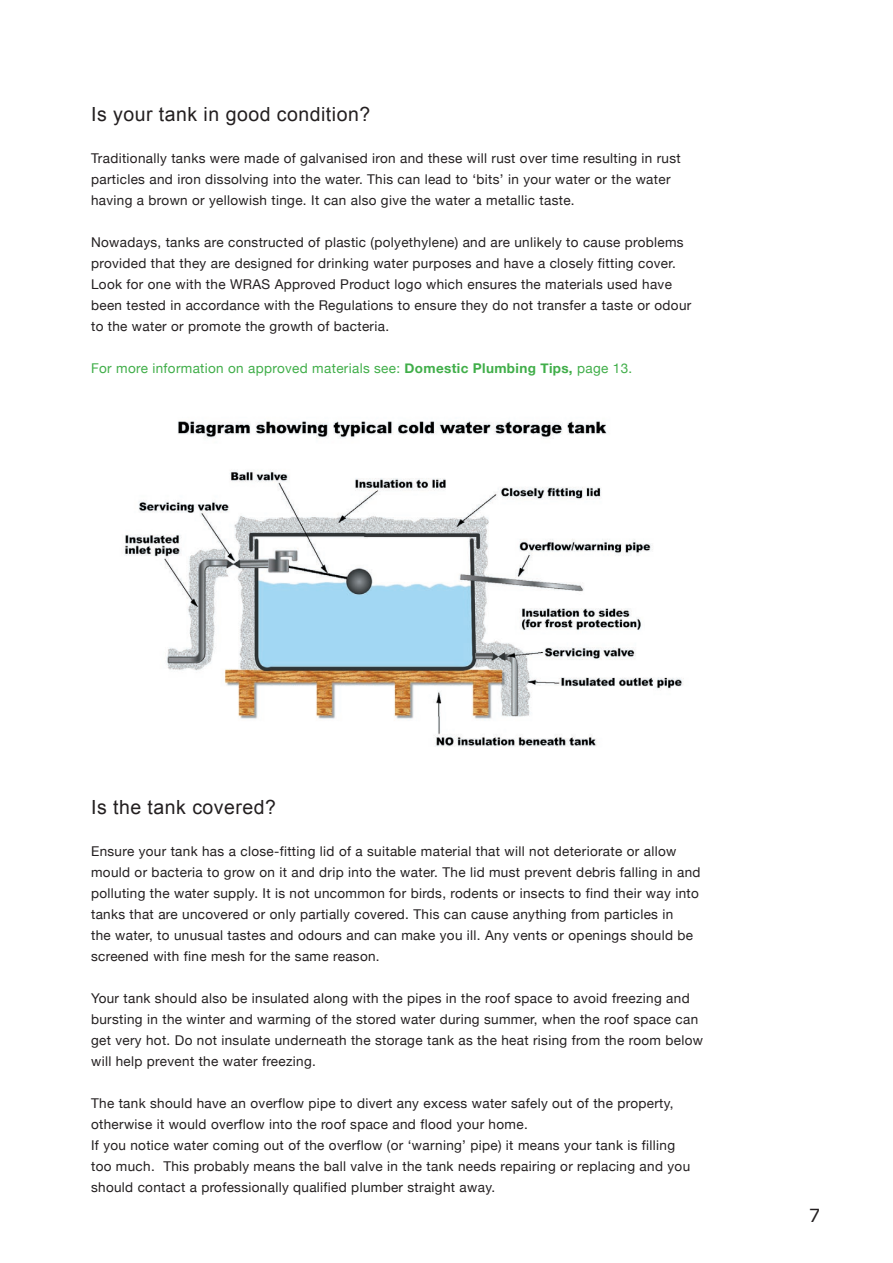
<style>
.page{position:relative;width:893px;height:1263px;background:#fff}
.page>*{position:absolute;margin:0;border:0;box-sizing:border-box;transform-origin:0 0}
.t1{font:19.5px "Arial";letter-spacing:.025em;color:#231f20}
.t2{font:18px "Verdana";color:#231f20}
.t3{font:13.5px/21px "Helvetica Neue";letter-spacing:.025em;color:#231f20}
.t4{font:13.5px "Helvetica Neue";letter-spacing:.025em;color:#40ae49}
.s1{font-weight:700}
</style>
<div class="page">
<img style="left:124px;top:421px;width:560px;height:326px">
<h1 class="t1" style="left:91px;top:103px;width:281px">Is your tank in good condition?</h1>
<p class="t3" style="left:91px;top:147px;width:591px">Traditionally tanks were made of galvanised iron and these will rust over time resulting in rust particles and iron dissolving into the water. This can lead to ‘bits’ in your water or the water having a brown or yellowish tinge. It can also give the water a metallic taste.</p>
<p class="t3" style="left:91px;top:231px;width:602px">Nowadays, tanks are constructed of plastic (polyethylene) and are unlikely to cause problems provided that they are designed for drinking water purposes and have a closely fitting cover.<br>Look for one with the WRAS Approved Product logo which ensures the materials used have been tested in accordance with the Regulations to ensure they do not transfer a taste or odour to the water or promote the growth of bacteria.</p>
<p class="t4" style="left:91px;top:360px;width:543px">For more information on approved materials see: <span class="s1">Domestic Plumbing Tips,</span> page 13.</p>
<h1 class="t1" style="left:91px;top:796px;width:186px">Is the tank covered?</h1>
<p class="t3" style="left:91px;top:840px;width:611px">Ensure your tank has a close-fitting lid of a suitable material that will not deteriorate or allow mould or bacteria to grow on it and drip into the water. The lid must prevent debris falling in and polluting the water supply. It is not uncommon for birds, rodents or insects to find their way into tanks that are uncovered or only partially covered. This can cause anything from particles in<br>the water, to unusual tastes and odours and can make you ill. Any vents or openings should be screened with fine mesh for the same reason.</p>
<p class="t3" style="left:91px;top:987px;width:613px">Your tank should also be insulated along with the pipes in the roof space to avoid freezing and bursting in the winter and warming of the stored water during summer, when the roof space can get very hot. Do not insulate underneath the storage tank as the heat rising from the room below will help prevent the water freezing.</p>
<p class="t3" style="left:91px;top:1092px;width:601px">The tank should have an overflow pipe to divert any excess water safely out of the property, otherwise it would overflow into the roof space and flood your home.<br>If you notice water coming out of the overflow (or ‘warning’ pipe) it means your tank is filling too much. This probably means the ball valve in the tank needs repairing or replacing and you should contact a professionally qualified plumber straight away.</p>
<h2 class="t2" style="left:809px;top:1204px;width:13px">7</h2>
</div>
